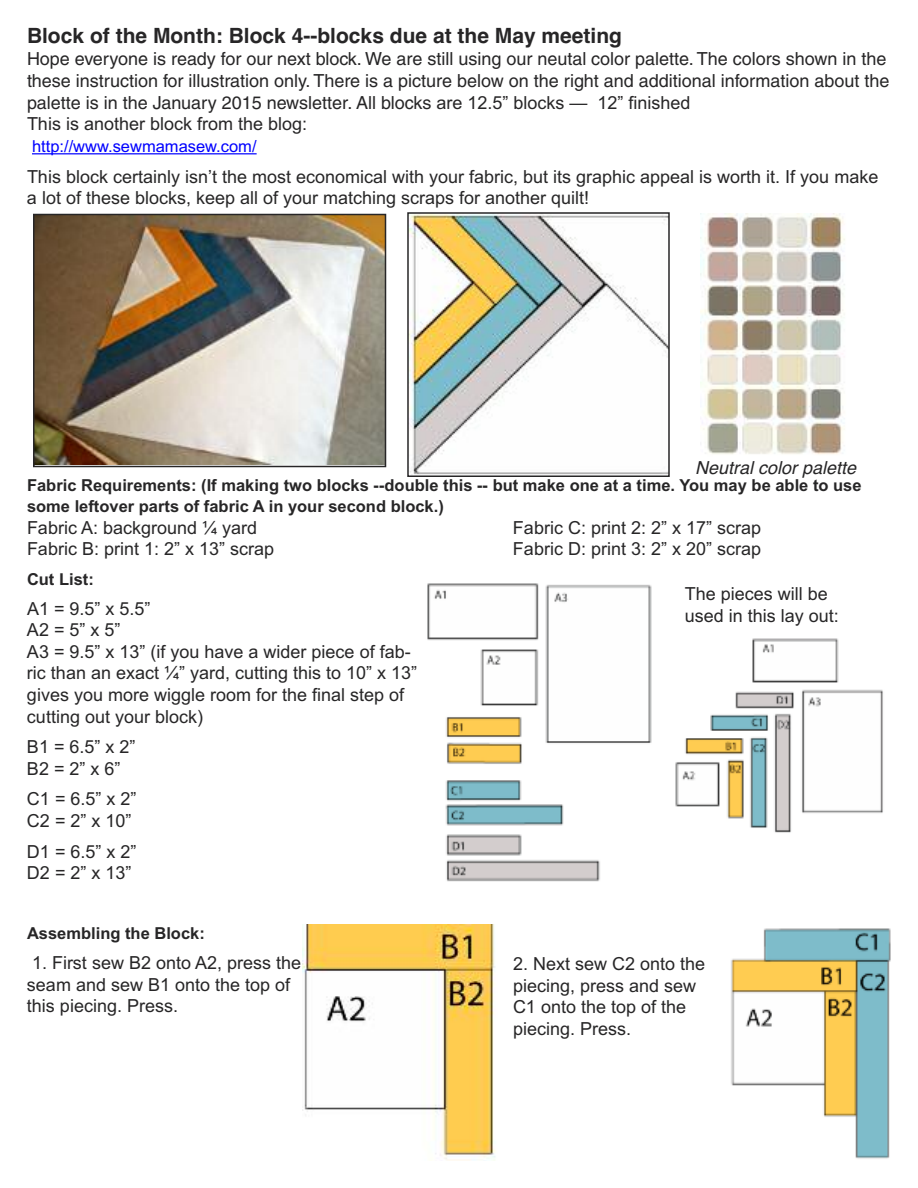
<style>
.page{position:relative;width:918px;height:1188px;background:#fff}
.page>*{position:absolute;margin:0;border:0;box-sizing:border-box;transform-origin:0 0}
.t1{font:700 21px "Helvetica";color:#272627}
.t2{font:18px/21.6px "Arial";color:#272627}
.t3{font:18px/21.6px "Helvetica";color:#272627}
.t4{font:italic 18px "Helvetica";color:#272627}
.t5{font:700 16.5px/20.9px "Arial";color:#272627}
.t6{font:16.5px "Arial";color:#00f}
.s1{font-family:"Arial"}
</style>
<div class="page">
<hr style="left:32px;top:153px;width:225px;height:1px;background:#00f">
<img style="left:36px;top:217px;width:347px;height:247px">
<div style="left:33px;top:214px;width:353px;height:253px;border:2px solid #272627"></div>
<img style="left:410px;top:215px;width:257px;height:259px">
<div style="left:407px;top:212px;width:263px;height:265px;border:2px solid #272627"></div>
<img style="left:700px;top:214px;width:145px;height:241px">
<img style="left:675px;top:638px;width:208px;height:195px">
<img style="left:427px;top:583px;width:225px;height:299px">
<img style="left:303px;top:925px;width:193px;height:236px">
<img style="left:731px;top:928px;width:160px;height:231px">
<p class="t1" style="left:27px;top:23px;width:597px">Block of the Month: Block 4--blocks due at the May meeting</p>
<p class="t3" style="left:27px;top:50px;width:864px">Hope everyone is ready for our next block. We are still using our neutal color palette. The colors shown in the these instruction for illustration only. There is a picture below on the right and additional information about the palette is in the January 2015 newsletter. All blocks <span class="s1">are 12.5” blocks — 12” finished<br>This is another block from the blog:</span></p>
<p class="t6" style="left:32px;top:137px;width:226px">http://www.sewmamasew.com/</p>
<p class="t2" style="left:27px;top:166px;width:853px">This block certainly isn’t the most economical with your fabric, but its graphic appeal is worth it. If you make a lot of these blocks, keep all of your matching scraps for another quilt!</p>
<p class="t4" style="left:695px;top:457px;width:163px">Neutral color palette</p>
<p class="t5" style="left:27px;top:475px;width:836px">Fabric Requirements: (If making two blocks --double this -- but make one at a time. You may be able to use some leftover parts of fabric A in your second block.)</p>
<p class="t2" style="left:27px;top:517px;width:232px">Fabric A: background ¼ yard</p>
<p class="t2" style="left:513px;top:517px;width:250px">Fabric C: print 2: 2” x 17” scrap</p>
<p class="t2" style="left:27px;top:538px;width:249px">Fabric B: print 1: 2” x 13” scrap</p>
<p class="t2" style="left:513px;top:538px;width:250px">Fabric D: print 3: 2” x 20” scrap</p>
<p class="t5" style="left:27px;top:569px;width:68px">Cut List:</p>
<p class="t2" style="left:27px;top:598px;width:392px">A1 = 9.5” x 5.5”<br>A2=5”x5”<br>A3 = 9.5” x 13” (if you have a wider piece of fab&shy;ric than an exact ¼” yard, cutting this to 10” x 13” gives you more wiggle room for the final step of cutting out your block)</p>
<p class="t2" style="left:27px;top:736px;width:110px">B1 = 6.5” x 2”<br>B2=2”x6”</p>
<p class="t2" style="left:27px;top:788px;width:111px">C1 = 6.5” x 2”<br>C2 = 2” x 10”</p>
<p class="t2" style="left:27px;top:841px;width:111px">D1 = 6.5” x 2”<br>D2 = 2” x 13”</p>
<p class="t2" style="left:685px;top:583px;width:156px">The pieces will be used in this lay out:</p>
<p class="t5" style="left:27px;top:923px;width:179px">Assembling the Block:</p>
<p class="t2" style="left:27px;top:952px;width:276px">1. First sew B2 onto A2, press the seam and sew B1 onto the top of this piecing. Press.</p>
<p class="t2" style="left:513px;top:953px;width:194px">2. Next sew C2 onto the piecing, press and sew<br>C1 onto the top of the piecing. Press.</p>
</div>
